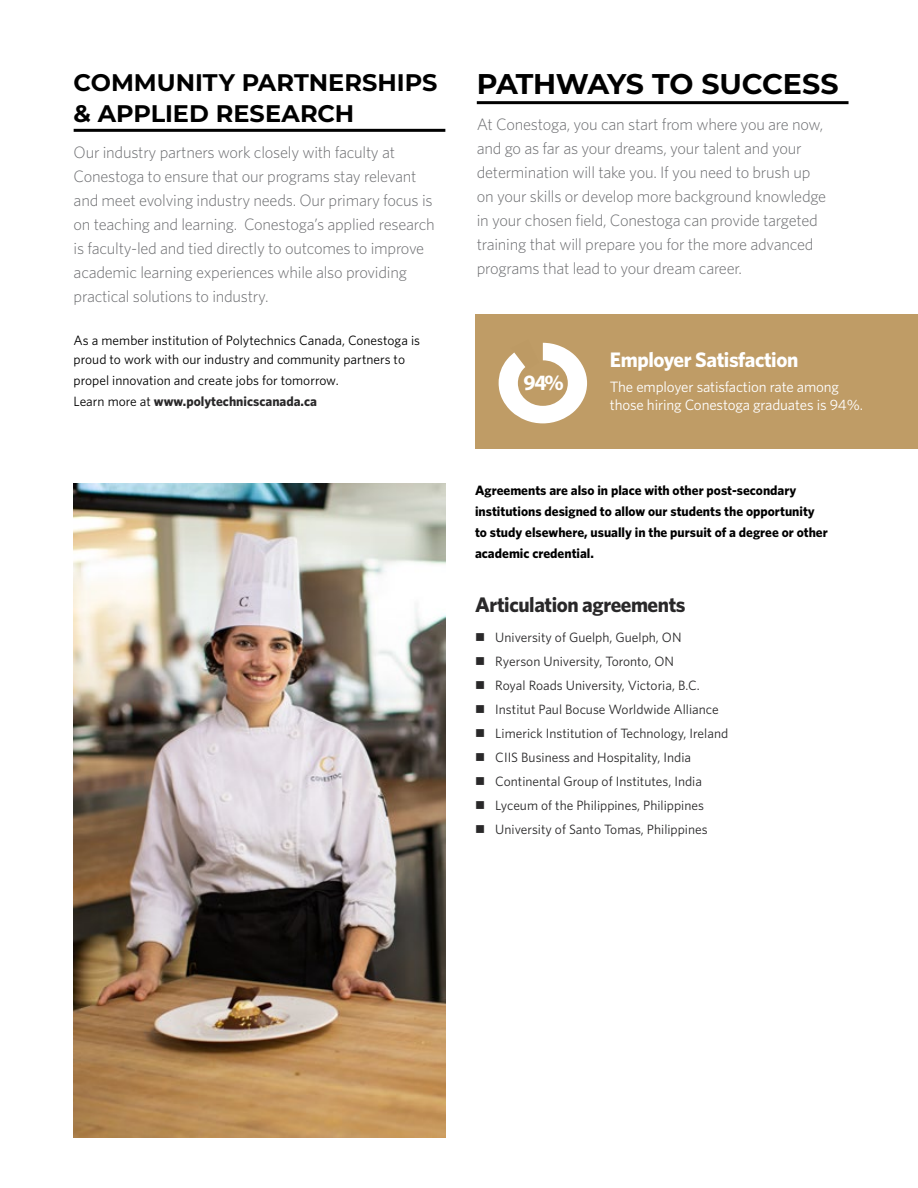
<style>
.page{position:relative;width:918px;height:1188px;background:#fff}
.page>*{position:absolute;margin:0;border:0;box-sizing:border-box;transform-origin:0 0}
.t1{font:700 28.5px "Montserrat";letter-spacing:-.015em;color:#000}
.t2{font:700 24px/30.6px "Montserrat";color:#000}
.t3{font:700 21.9px "Myriad Pro";color:#fff}
.t4{font:700 21px "Whitney";letter-spacing:-.02em;color:#292829}
.t5{font:700 21px "Whitney";letter-spacing:-.02em;color:#fff}
.t6{font:300 16.5px/24px "Whitney";letter-spacing:-.015em;color:#6d6e71}
.t7{font:15px/18px "Whitney";letter-spacing:-.01em;color:#fff}
.t8{font:13.5px "Whitney";color:#292829}
.t9{font:700 13.5px/21px "Whitney";color:#000}
.t10{font:13.5px/19.5px "Whitney";color:#000}
.t11{font:700 13.5px "Whitney";color:#292829}
.s1{font-weight:400;color:#000}
</style>
<div class="page">
<hr style="left:477px;top:101px;width:372px;height:3px;background:#000">
<hr style="left:74px;top:129px;width:371px;height:3px;background:#000">
<div style="left:475px;top:314px;width:443px;height:135px;background:#bf9c66"></div>
<svg style="left:499px;top:342px;width:88px;height:81px"></svg>
<img style="left:74px;top:484px;width:371px;height:654px">
<h2 class="t2" style="left:74px;top:66px;width:365px">COMMUNITY PARTNERSHIPS &amp; APPLIED RESEARCH</h2>
<p class="t6" style="left:74px;top:140px;width:363px">Our industry partners work closely with faculty at Conestoga to ensure that our programs stay relevant and meet evolving industry needs. Our primary focus is on teaching and learning. Conestoga’s applied research is faculty-led and tied directly to outcomes to improve academic learning experiences while also providing practical solutions to industry.</p>
<p class="t10" style="left:74px;top:330px;width:348px">As a member institution of Polytechnics Canada, Conestoga is proud to work with our industry and community partners to</p>
<p class="t10" style="left:74px;top:370px;width:266px">propel innovation and create jobs for tomorrow.</p>
<p class="t11" style="left:74px;top:393px;width:245px"><span class="s1">Learn more at</span> www.polytechnicscanada.ca</p>
<h2 class="t1" style="left:477px;top:64px;width:363px">PATHWAYS TO SUCCESS</h2>
<p class="t6" style="left:477px;top:112px;width:351px">At Conestoga, you can start from where you are now, and go as far as your dreams, your talent and your determination will take you. If you need to brush up on your skills or develop more background knowledge in your chosen field, Conestoga can provide targeted training that will prepare you for the more advanced programs that lead to your dream career.</p>
<p class="t3" style="left:524px;top:368px;width:42px">94%</p>
<h3 class="t5" style="left:610px;top:347px;width:190px">Employer Satisfaction</h3>
<p class="t7" style="left:610px;top:378px;width:255px">The employer satisfaction rate among those hiring Conestoga graduates is 94%.</p>
<p class="t9" style="left:475px;top:479px;width:354px">Agreements are also in place with other post-secondary institutions designed to allow our students the opportunity to study elsewhere, usually in the pursuit of a degree or other academic credential.</p>
<p class="t4" style="left:475px;top:592px;width:212px">Articulation agreements</p>
<p class="t8" style="left:495px;top:629px;width:188px">University of Guelph, Guelph, ON</p>
<p class="t8" style="left:495px;top:653px;width:180px">Ryerson University, Toronto, ON</p>
<p class="t8" style="left:495px;top:677px;width:206px">Royal Roads University, Victoria, B.C.</p>
<p class="t8" style="left:495px;top:701px;width:225px">Institut Paul Bocuse Worldwide Alliance</p>
<p class="t8" style="left:495px;top:725px;width:234px">Limerick Institution of Technology, Ireland</p>
<p class="t8" style="left:495px;top:749px;width:197px">CIIS Business and Hospitality, India</p>
<p class="t8" style="left:495px;top:773px;width:208px">Continental Group of Institutes, India</p>
<p class="t8" style="left:495px;top:797px;width:210px">Lyceum of the Philippines, Philippines</p>
<p class="t8" style="left:495px;top:821px;width:214px">University of Santo Tomas, Philippines</p>
</div>
